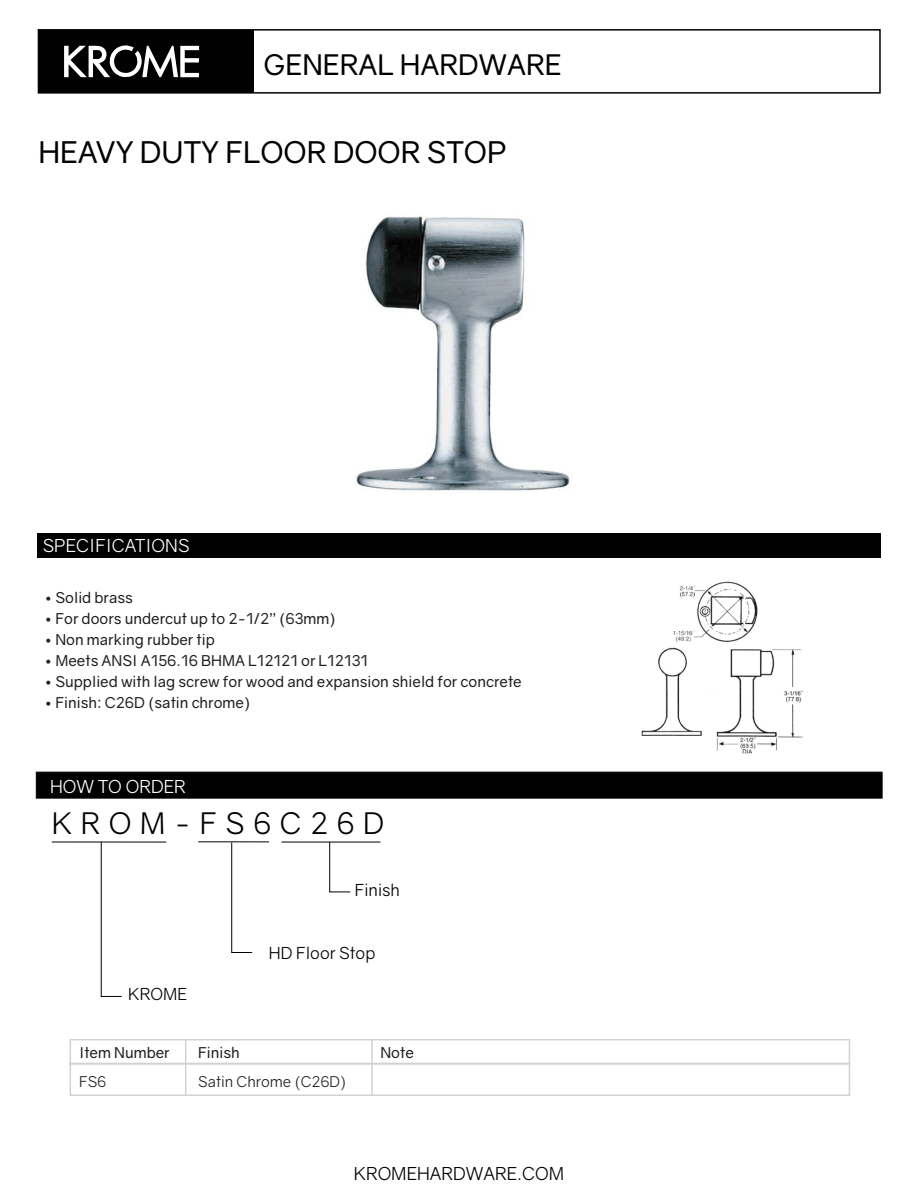
<style>
.page{position:relative;width:918px;height:1188px;background:#fff}
.page>*{position:absolute;margin:0;border:0;box-sizing:border-box;transform-origin:0 0}
.t1{font:30px "Gravity";color:#010101}
.t2{font:30px "Gravity";letter-spacing:.285em;color:#010101}
.t3{font:28.5px "Gravity";color:#010101}
.t4{font:18px "Gravity";color:#fff}
.t5{font:18px "Gravity";color:#010101}
.t6{font:16.65px "Gravity";color:#010101}
.t7{font:15px "Gravity";color:#231f20}
.t8{font:15px "Gravity";color:#231f20}
</style>
<div class="page">
<div style="left:37px;top:533px;width:844px;height:24px;background:#010101"></div>
<div style="left:38px;top:29px;width:843px;height:65px;border:2px solid #010101"></div>
<div style="left:38px;top:30px;width:216px;height:63px;background:#010101"></div>
<svg style="left:64px;top:45px;width:135px;height:32px"></svg>
<div style="left:36px;top:772px;width:846px;height:26px;background:#010101;border:1px solid #010101"></div>
<svg style="left:101px;top:841px;width:21px;height:156px"></svg>
<svg style="left:329px;top:843px;width:22px;height:49px"></svg>
<hr style="left:281px;top:842px;width:99px;height:1px;background:#010101">
<svg style="left:231px;top:843px;width:22px;height:110px"></svg>
<hr style="left:198px;top:842px;width:71px;height:1px;background:#010101">
<svg style="left:69px;top:1039px;width:782px;height:57px"></svg>
<div style="left:69px;top:1063px;width:781px;height:2px;border:2px solid #d1d2d4"></div>
<hr style="left:185px;top:1040px;width:1px;height:55px;background:#d1d2d4">
<hr style="left:52px;top:842px;width:114px;height:1px;background:#010101">
<img style="left:641px;top:581px;width:162px;height:173px">
<hr style="left:371px;top:1040px;width:2px;height:55px;background:#d1d2d4">
<img style="left:356px;top:216px;width:214px;height:275px">
<h2 class="t3" style="left:263px;top:47px;width:300px">GENERAL HARDWARE</h2>
<h1 class="t1" style="left:38px;top:134px;width:470px">HEAVY DUTY FLOOR DOOR STOP</h1>
<p class="t4" style="left:43px;top:534px;width:148px">SPECIFICATIONS</p>
<p class="t7" style="left:44px;top:589px;width:90px">• Solid brass</p>
<p class="t7" style="left:44px;top:610px;width:293px">• For doors undercut up to 2-1/2’’ (63mm)</p>
<p class="t7" style="left:44px;top:631px;width:172px">• Non marking rubber tip</p>
<p class="t7" style="left:44px;top:652px;width:325px">• Meets ANSI A156.16 BHMA L12121 or L12131</p>
<p class="t7" style="left:44px;top:673px;width:479px">• Supplied with lag screw for wood and expansion shield for concrete</p>
<p class="t7" style="left:44px;top:694px;width:208px">• Finish: C26D (satin chrome)</p>
<p class="t4" style="left:50px;top:775px;width:137px">HOW TO ORDER</p>
<h1 class="t2" style="left:52px;top:805px;width:334px">KROM-FS6C26D</h1>
<p class="t6" style="left:355px;top:880px;width:47px">Finish</p>
<p class="t6" style="left:128px;top:984px;width:60px">KROME</p>
<p class="t6" style="left:269px;top:943px;width:108px">HD Floor Stop</p>
<p class="t7" style="left:79px;top:1043px;width:92px">Item Number</p>
<p class="t8" style="left:79px;top:1072px;width:29px">FS6</p>
<p class="t7" style="left:198px;top:1043px;width:43px">Finish</p>
<p class="t8" style="left:198px;top:1072px;width:150px">Satin Chrome (C26D)</p>
<p class="t7" style="left:380px;top:1043px;width:35px">Note</p>
<p class="t5" style="left:354px;top:1162px;width:212px">KROMEHARDWARE.COM</p>
</div>
